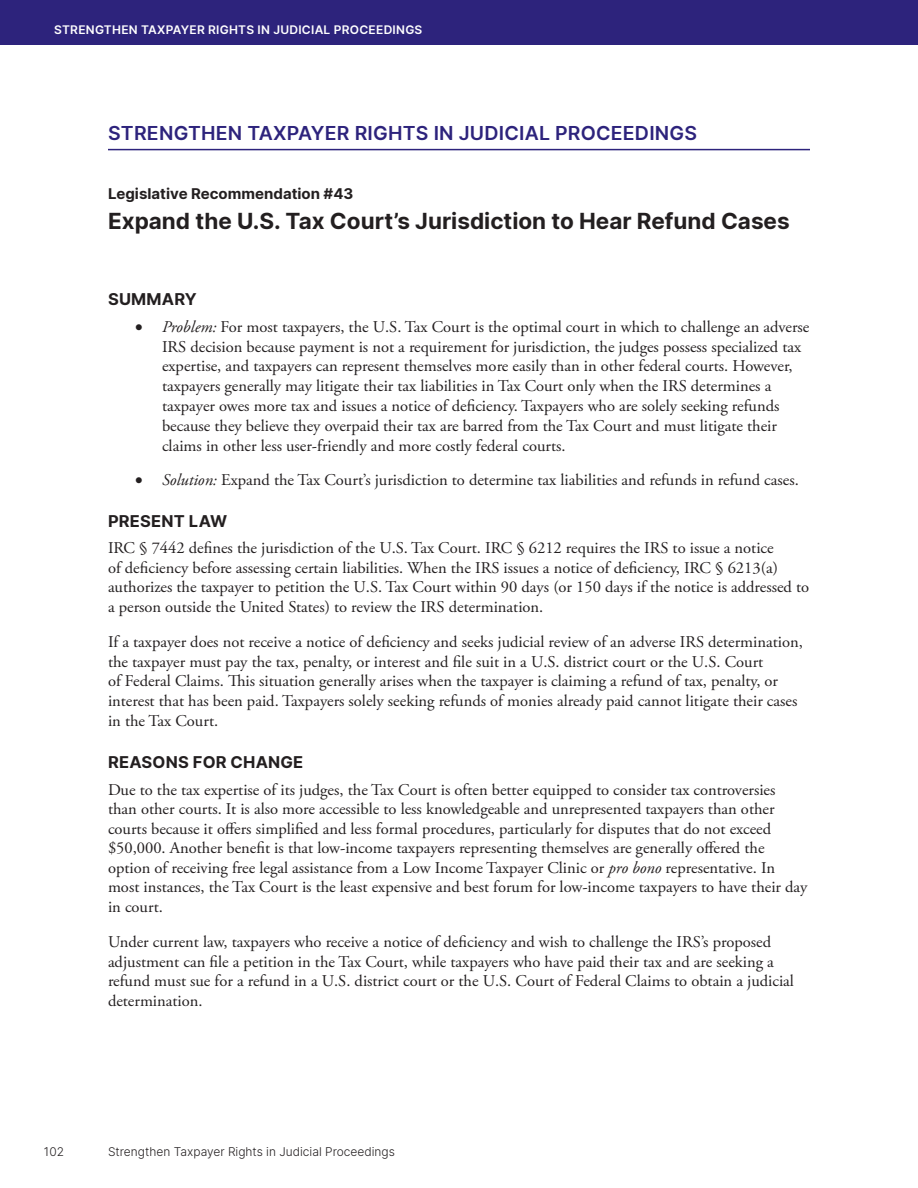
<style>
.page{position:relative;width:918px;height:1188px;background:#fff}
.page>*{position:absolute;margin:0;border:0;box-sizing:border-box;transform-origin:0 0}
.H1_-_LR{font:700 22.5px "Inter";color:#231f20}
.H1_-_Chapter_Name{font:600 19.5px "Inter";letter-spacing:.01em;color:#2d237c}
.Paragraph{font:16.5px/19.5px "Adobe Garamond Pro";color:#231f20}
.t1{font:700 16.5px "Inter";letter-spacing:.01em;color:#231f20}
.H1_-_LR-2{font:700 15px "Inter";color:#231f20}
.t2{font:300 12px "Inter";color:#231f20}
.t3{font:600 12px "Inter";letter-spacing:.02em;color:#fff}
.s1{font-style:italic}
</style>
<div class="page">
<div style="left:0;top:0;width:918px;height:45px;background:#2d237c"></div>
<hr style="left:108px;top:149px;width:702px;height:1px;background:#2d237c">
<p class="t3" style="left:54px;top:21px;width:9px">STR</p>
<p class="t3" style="left:78px;top:21px;width:210px">ENGTHEN TAXPAYER RIGHTS IN JUDICI</p>
<p class="t3" style="left:315px;top:21px;width:109px">AL PROCEEDINGS</p>
<h1 class="H1_-_Chapter_Name" style="left:108px;top:119px;width:53px">STRENG</h1>
<h1 class="H1_-_Chapter_Name" style="left:188px;top:119px;width:27px">THEN</h1>
<h1 class="H1_-_Chapter_Name" style="left:247px;top:119px;width:64px">TAX PAYE</h1>
<h1 class="H1_-_Chapter_Name" style="left:337px;top:119px;width:333px">R RIGHTS IN JUDICIAL PROCEEDINGS</h1>
<h1 class="H1_-_LR-2" style="left:108px;top:183px;width:247px">Legislative Recommendation #43</h1>
<p class="H1_-_LR" style="left:108px;top:204px;width:683px">Expand the U.S. Tax Court’s Jurisdiction to Hear Refund Cases</p>
<h2 class="t1" style="left:108px;top:287px;width:90px">SUMMARY</h2>
<p class="Paragraph" style="left:162px;top:317px;width:649px;text-indent:-27px">• <span class="s1">Problem:</span> For most taxpayers, the U.S. Tax Court is the optimal court in which to challenge an adverse IRS decision because payment is not a requirement for jurisdiction, the judges possess specialized tax expertise, and taxpayers can represent themselves more easily than in other federal courts. However, taxpayers generally may litigate their tax liabilities in Tax Court only when the IRS determines a taxpayer owes more tax and issues a notice of deficiency. Taxpayers who are solely seeking refunds because they believe they overpaid their tax are barred from the Tax Court and must litigate their claims in other less user-friendly and more costly federal courts.</p>
<p class="Paragraph" style="left:135px;top:471px;width:665px">• <span class="s1">Solution:</span> Expand the Tax Court’s jurisdiction to determine tax liabilities and refunds in refund cases.</p>
<h2 class="t1" style="left:108px;top:509px;width:121px">PRESENT LAW</h2>
<p class="Paragraph" style="left:108px;top:539px;width:703px">IRC § 7442 defines the jurisdiction of the U.S. Tax Court. IRC § 6212 requires the IRS to issue a notice<br>of deficiency before assessing certain liabilities. When the IRS issues a notice of deficiency, IRC § 6213(a) authorizes the taxpayer to petition the U.S. Tax Court within 90 days (or 150 days if the notice is addressed to a person outside the United States) to review the IRS determination.</p>
<p class="Paragraph" style="left:108px;top:633px;width:696px">If a taxpayer does not receive a notice of deficiency and seeks judicial review of an adverse IRS determination, the taxpayer must pay the tax, penalty, or interest and file suit in a U.S. district court or the U.S. Court<br>of Federal Claims. This situation generally arises when the taxpayer is claiming a refund of tax, penalty, or interest that has been paid. Taxpayers solely seeking refunds of monies already paid cannot litigate their cases in the Tax Court.</p>
<h2 class="t1" style="left:108px;top:750px;width:197px">REASONS FOR CHANGE</h2>
<p class="Paragraph" style="left:108px;top:780px;width:701px">Due to the tax expertise of its judges, the Tax Court is often better equipped to consider tax controversies than other courts. It is also more accessible to less knowledgeable and unrepresented taxpayers than other courts because it offers simplified and less formal procedures, particularly for disputes that do not exceed $50,000. Another benefit is that low-income taxpayers representing themselves are generally offered the option of receiving free legal assistance from a Low Income Taxpayer Clinic or <span class="s1">pro bono</span> representative. In most instances, the Tax Court is the least expensive and best forum for low-income taxpayers to have their day in court.</p>
<p class="Paragraph" style="left:108px;top:933px;width:688px">Under current law, taxpayers who receive a notice of deficiency and wish to challenge the IRS’s proposed adjustment can file a petition in the Tax Court, while taxpayers who have paid their tax and are seeking a refund must sue for a refund in a U.S. district court or the U.S. Court of Federal Claims to obtain a judicial determination.</p>
<p class="t2" style="left:44px;top:1144px;width:22px">102</p>
<p class="t2" style="left:108px;top:1144px;width:288px">Strengthen Taxpayer Rights in Judicial Proceedings</p>
</div>
